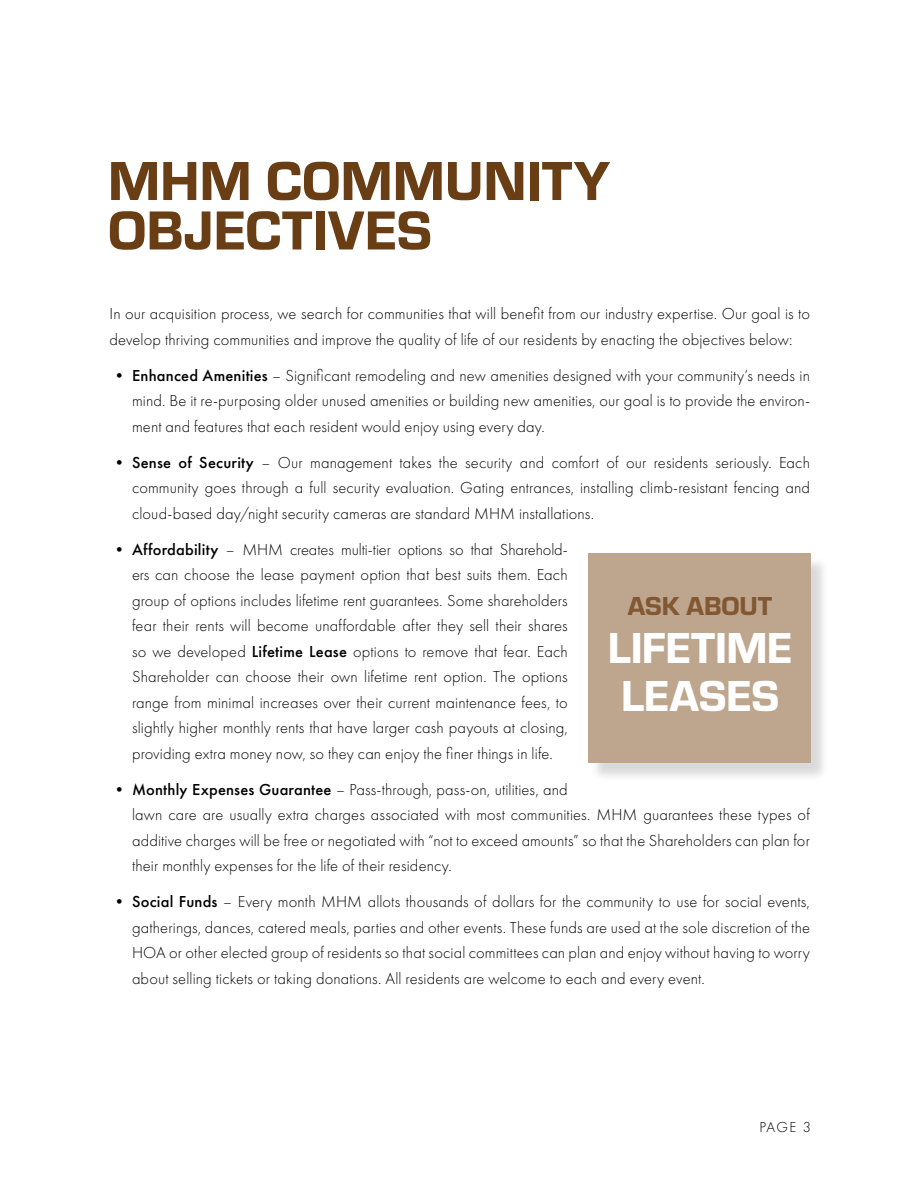
<style>
.page{position:relative;width:918px;height:1188px;background:#fff}
.page>*{position:absolute;margin:0;border:0;box-sizing:border-box;transform-origin:0 0}
.t1{font:57px/49.5px "Eurostile Hea";color:#6a3e14}
.t2{font:45px/48px "Eurostile Hea";letter-spacing:-.005em;color:#fff}
.t3{font:27px "Eurostile Hea";color:#815832}
.t4{font:300 16.5px/25.5px "Futura PT";letter-spacing:.01em;color:#000;text-align:justify}
.t5{font:300 15px "Futura PT";color:#000}
.s1{font-weight:500}
</style>
<div class="page">
<div style="left:590px;top:556px;width:239px;height:226px;background:#000;opacity:.15"></div>
<div style="left:588px;top:554px;width:222px;height:209px;background:#bea58e"></div>
<h1 class="t1" style="left:108px;top:153px;width:504px">MHM COMMUNITY<br>OBJECTIVES</h1>
<p class="t4" style="left:110px;top:301px;width:702px">In our acquisition process, we search for communities that will benefit from our industry expertise. Our goal is to develop thriving communities and improve the quality of life of our residents by enacting the objectives below:</p>
<p class="t4" style="left:132px;top:363px;width:680px;text-indent:-21px">• <span class="s1">Enhanced Amenities</span> – Significant remodeling and new amenities designed with your community’s needs in mind. Be it re-purposing older unused amenities or building new amenities, our goal is to provide the environ&shy;ment and features that each resident would enjoy using every day.</p>
<p class="t4" style="left:132px;top:450px;width:680px;text-indent:-21px">• <span class="s1">Sense of Security</span> – Our management takes the security and comfort of our residents seriously. Each community goes through a full security evaluation. Gating entrances, installing climb-resistant fencing and cloud-based day/night security cameras are standard MHM installations.</p>
<p class="t4" style="left:132px;top:537px;width:437px;text-indent:-21px">• <span class="s1">Affordability</span> – MHM creates multi-tier options so that Sharehold&shy;ers can choose the lease payment option that best suits them. Each group of options includes lifetime rent guarantees. Some shareholders fear their rents will become unaffordable after they sell their shares so we developed <span class="s1">Lifetime Lease</span> options to remove that fear. Each Shareholder can choose their own lifetime rent option. The options range from minimal increases over their current maintenance fees, to slightly higher monthly rents that have larger cash payouts at closing, providing extra money now, so they can enjoy the finer things in life.</p>
<p class="t4" style="left:132px;top:777px;width:680px;text-align:left;text-indent:-21px">• <span class="s1">Monthly Expenses Guarantee</span> – Pass-through, pass-on, utilities, and<br>lawn care are usually extra charges associated with most communities. MHM guarantees these types of additive charges will be free or negotiated with “not to exceed amounts” so that the Shareholders can plan for their monthly expenses for the life of their residency.</p>
<p class="t4" style="left:132px;top:889px;width:680px;text-indent:-21px">• <span class="s1">Social Funds</span> – Every month MHM allots thousands of dollars for the community to use for social events, gatherings, dances, catered meals, parties and other events. These funds are used at the sole discretion of the HOA or other elected group of residents so that social committees can plan and enjoy without having to worry about selling tickets or taking donations. All residents are welcome to each and every event.</p>
<h3 class="t3" style="left:628px;top:587px;width:146px">ASK ABOUT</h3>
<h2 class="t2" style="left:608px;top:621px;width:186px">LIFETIME<br>LEASES</h2>
<p class="t5" style="left:759px;top:1118px;width:53px">PAGE 3</p>
</div>
